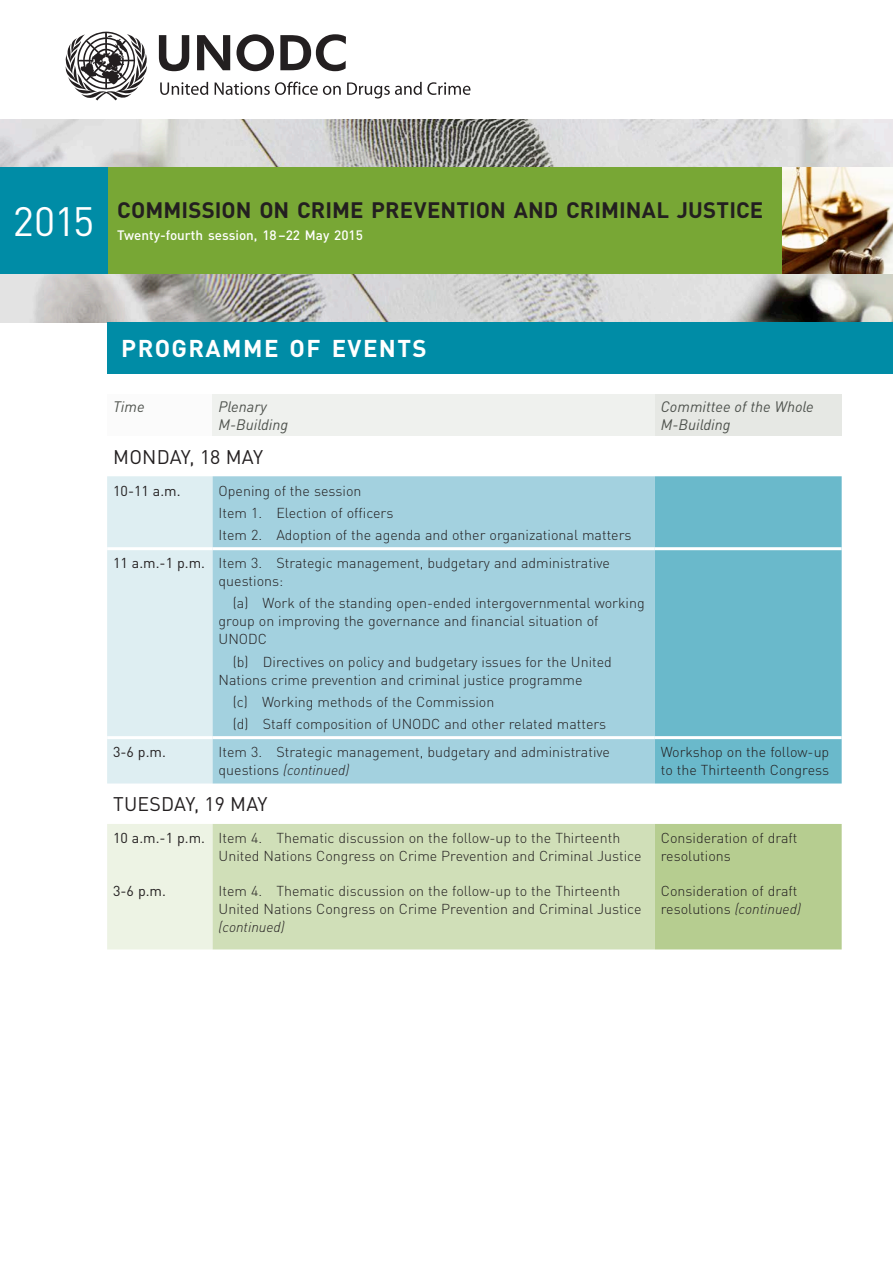
<style>
.page{position:relative;width:893px;height:1263px;background:#fff}
.page>*{position:absolute;margin:0;border:0;box-sizing:border-box;transform-origin:0 0}
.t1{font:40.5px "DIN Pro";color:#fff}
.t2{font:700 24px "DIN Pro";letter-spacing:.06em;color:#fff}
.t3{font:700 22.2px "DIN Pro";letter-spacing:.005em;color:#231f20}
.t4{font:19.5px "DIN Pro";letter-spacing:.01em;color:#231f20}
.t5{font:italic 15px/18px "DIN Pro";color:#4e524d}
.t6{font:300 14.25px/18px "DIN Pro";color:#231f20}
.t7{font:14.25px "DIN Pro";color:#231f20}
.t8{font:italic 300 14.25px "DIN Pro";color:#231f20}
.t9{font:500 13.5px "DIN Pro";color:#fff}
.s1{font-weight:400}
.s2{font-style:italic}
</style>
<div class="page">
<svg style="left:159px;top:35px;width:30px;height:36px"></svg>
<svg style="left:197px;top:35px;width:33px;height:35px"></svg>
<svg style="left:236px;top:34px;width:38px;height:37px"></svg>
<svg style="left:280px;top:34px;width:66px;height:37px"></svg>
<svg style="left:65px;top:32px;width:82px;height:68px"></svg>
<svg style="left:160px;top:82px;width:48px;height:13px"></svg>
<svg style="left:215px;top:82px;width:126px;height:13px"></svg>
<svg style="left:347px;top:82px;width:123px;height:17px"></svg>
<img style="left:0;top:119px;width:893px;height:203px">
<div style="left:107px;top:167px;width:675px;height:107px;background:#78a735"></div>
<div style="left:0;top:167px;width:107px;height:107px;background:#008ca6"></div>
<div style="left:107px;top:322px;width:786px;height:51px;background:#008ca6"></div>
<img style="left:782px;top:167px;width:111px;height:107px">
<div style="left:107px;top:394px;width:106px;height:42px;background:#fbfbfb"></div>
<div style="left:213px;top:394px;width:442px;height:42px;background:#eff1ee"></div>
<div style="left:655px;top:394px;width:187px;height:42px;background:#e6e8e4"></div>
<div style="left:107px;top:476px;width:106px;height:307px;background:#deeef2"></div>
<div style="left:213px;top:476px;width:442px;height:307px;background:#a3d1df"></div>
<div style="left:655px;top:476px;width:187px;height:307px;background:#6ab9cb"></div>
<div style="left:107px;top:824px;width:106px;height:125px;background:#edf3e4"></div>
<div style="left:213px;top:824px;width:442px;height:125px;background:#d0dfb8"></div>
<div style="left:655px;top:824px;width:187px;height:125px;background:#b6cd90"></div>
<hr style="left:107px;top:547px;width:106px;height:3px;background:#fff">
<hr style="left:213px;top:547px;width:442px;height:3px;background:#fff">
<hr style="left:655px;top:547px;width:187px;height:3px;background:#fff">
<hr style="left:107px;top:736px;width:106px;height:3px;background:#fff">
<hr style="left:213px;top:736px;width:442px;height:3px;background:#fff">
<hr style="left:655px;top:736px;width:187px;height:3px;background:#fff">
<h1 class="t1" style="left:13px;top:190px;width:83px">2015</h1>
<h3 class="t3" style="left:117px;top:191px;width:647px">COMMISSION ON CRIME PREVENTION AND CRIMINAL JUSTICE</h3>
<p class="t9" style="left:117px;top:225px;width:247px">Twenty-fourth session, 18–22 May 2015</p>
<h2 class="t2" style="left:121px;top:328px;width:307px">PROGRAMME OF EVENTS</h2>
<p class="t5" style="left:113px;top:396px;width:33px">Time</p>
<p class="t5" style="left:219px;top:396px;width:71px">Plenary<br>M-Building</p>
<p class="t5" style="left:661px;top:396px;width:154px">Committee of the Whole<br>M-Building</p>
<h3 class="t4" style="left:113px;top:441px;width:151px">MONDAY, 18 MAY</h3>
<p class="t7" style="left:113px;top:479px;width:69px">10-11 a.m.</p>
<p class="t6" style="left:219px;top:478px;width:414px;line-height:22.2px">Opening of the session<br>Item 1. Election of officers<br>Item 2. Adoption of the agenda and other organizational matters</p>
<p class="t6" style="left:219px;top:553px;width:393px;text-indent:-105px"><span class="s1">11 a.m.-1 p.m.</span> Item 3. Strategic management, budgetary and administrative questions:</p>
<p class="t6" style="left:219px;top:593px;width:428px;text-indent:14px">(a) Work of the standing open-ended intergovernmental working group on improving the governance and financial situation of<br>UNODC</p>
<p class="t6" style="left:219px;top:651px;width:395px;text-indent:14px">(b) Directives on policy and budgetary issues for the United<br>Nations crime prevention and criminal justice programme</p>
<p class="t6" style="left:233px;top:689px;width:375px;line-height:22.2px">(c) Working methods of the Commission<br>(d) Staff composition of UNODC and other related matters</p>
<p class="t7" style="left:113px;top:741px;width:54px">3-6 p.m.</p>
<p class="t6" style="left:219px;top:742px;width:393px">Item 3. Strategic management, budgetary and administrative questions <span class="s2">(continued)</span></p>
<p class="t6" style="left:661px;top:742px;width:170px">Workshop on the follow-up to the Thirteenth Congress</p>
<h3 class="t4" style="left:113px;top:789px;width:156px">TUESDAY, 19 MAY</h3>
<p class="t6" style="left:219px;top:828px;width:424px;text-indent:-105px"><span class="s1">10 a.m.-1 p.m.</span> Item 4. Thematic discussion on the follow-up to the Thirteenth<br>United Nations Congress on Crime Prevention and Criminal Justice</p>
<p class="t6" style="left:661px;top:828px;width:138px">Consideration of draft resolutions</p>
<p class="t7" style="left:113px;top:880px;width:54px">3-6 p.m.</p>
<p class="t6" style="left:219px;top:881px;width:424px">Item 4. Thematic discussion on the follow-up to the Thirteenth<br>United Nations Congress on Crime Prevention and Criminal Justice</p>
<p class="t8" style="left:219px;top:916px;width:68px">(continued)</p>
<p class="t6" style="left:661px;top:881px;width:141px">Consideration of draft resolutions <span class="s2">(continued)</span></p>
</div>
